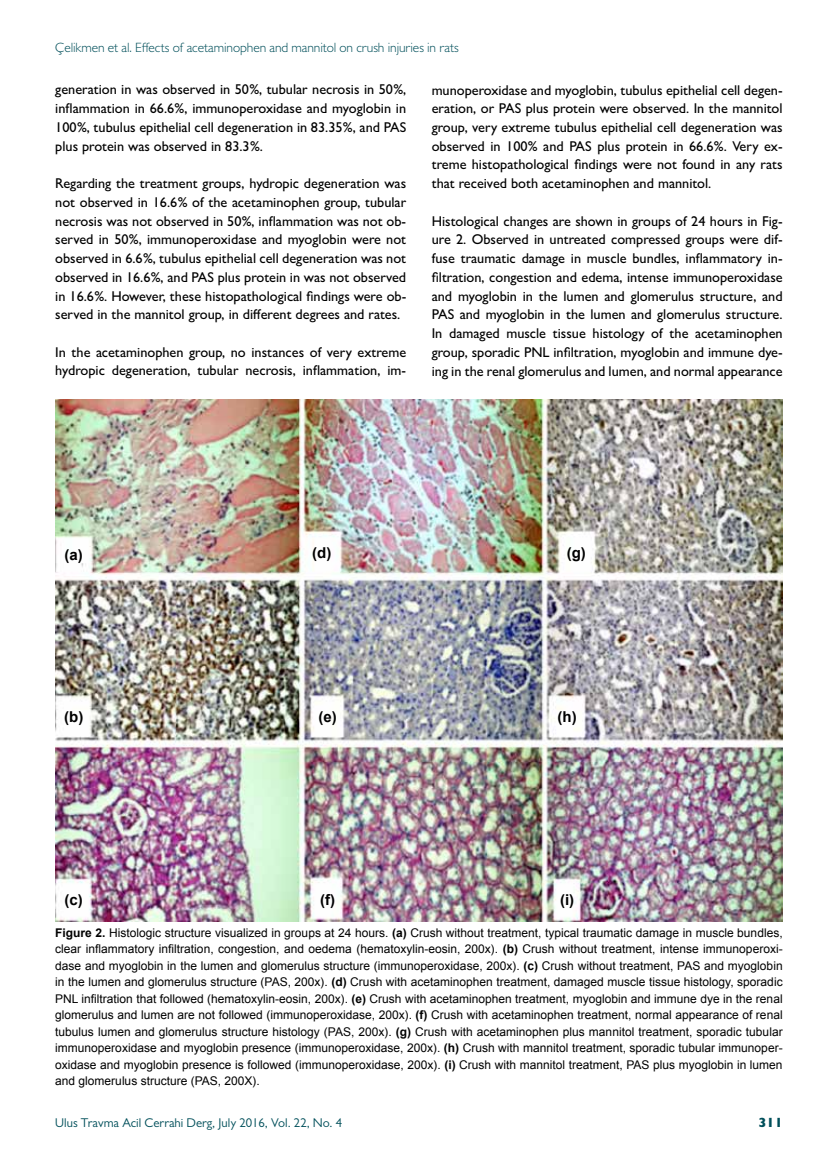
<style>
.page{position:relative;width:838px;height:1170px;background:#fff}
.page>*{position:absolute;margin:0;border:0;box-sizing:border-box;transform-origin:0 0}
.t1{font:700 15px "Arial";color:#000}
.t2{font:500 14.25px/18.8px "Gill Sans MT Pro";color:#000;text-align:justify}
.t3{font:300 13.5px "Gill Sans MT Pro";letter-spacing:-.005em;color:#004f5a}
.t4{font:800 13.5px "Gill Sans MT Pro";color:#004f5a}
.t5{font:12.75px "Gill Sans MT Pro";color:#004f5a}
.t6{font:12px/16.5px "Arial";color:#000;text-align:justify}
.s1{font-weight:700}
</style>
<div class="page">
<img style="left:55px;top:400px;width:727px;height:521px">
<p class="t3" style="left:55px;top:39px;width:405px">Çelikmen et al. Effects of acetaminophen and mannitol on crush injuries in rats</p>
<p class="t2" style="left:55px;top:80px;width:352px">generation in was observed in 50%, tubular necrosis in 50%, inflammation in 66.6%, immunoperoxidase and myoglobin in 100%, tubulus epithelial cell degeneration in 83.35%, and PAS plus protein was observed in 83.3%.</p>
<p class="t2" style="left:55px;top:174px;width:352px">Regarding the treatment groups, hydropic degeneration was not observed in 16.6% of the acetaminophen group, tubular necrosis was not observed in 50%, inflammation was not ob&shy;served in 50%, immunoperoxidase and myoglobin were not observed in 6.6%, tubulus epithelial cell degeneration was not observed in 16.6%, and PAS plus protein in was not observed in 16.6%. However, these histopathological findings were ob&shy;served in the mannitol group, in different degrees and rates.</p>
<p class="t2" style="left:55px;top:342px;width:352px">In the acetaminophen group, no instances of very extreme hydropic degeneration, tubular necrosis, inflammation, im-</p>
<p class="t2" style="left:432px;top:80px;width:352px">munoperoxidase and myoglobin, tubulus epithelial cell degen&shy;eration, or PAS plus protein were observed. In the mannitol group, very extreme tubulus epithelial cell degeneration was observed in 100% and PAS plus protein in 66.6%. Very ex&shy;treme histopathological findings were not found in any rats that received both acetaminophen and mannitol.</p>
<p class="t2" style="left:432px;top:211px;width:352px">Histological changes are shown in groups of 24 hours in Fig&shy;ure 2. Observed in untreated compressed groups were dif&shy;fuse traumatic damage in muscle bundles, inflammatory in&shy;filtration, congestion and edema, intense immunoperoxidase and myoglobin in the lumen and glomerulus structure, and PAS and myoglobin in the lumen and glomerulus structure.<br>In damaged muscle tissue histology of the acetaminophen group, sporadic PNL infiltration, myoglobin and immune dye&shy;ing in the renal glomerulus and lumen, and normal appearance</p>
<p class="t1" style="left:65px;top:546px;width:20px">(a)</p>
<p class="t1" style="left:312px;top:544px;width:21px">(d)</p>
<p class="t1" style="left:566px;top:544px;width:21px">(g)</p>
<p class="t1" style="left:64px;top:708px;width:21px">(b)</p>
<p class="t1" style="left:318px;top:708px;width:20px">(e)</p>
<p class="t1" style="left:557px;top:708px;width:21px">(h)</p>
<p class="t1" style="left:65px;top:891px;width:20px">(c)</p>
<p class="t1" style="left:320px;top:891px;width:16px">(f)</p>
<p class="t1" style="left:560px;top:891px;width:16px">(i)</p>
<p class="t6" style="left:55px;top:924px;width:729px"><span class="s1">Figure 2.</span> Histologic structure visualized in groups at 24 hours. <span class="s1">(a)</span> Crush without treatment, typical traumatic damage in muscle bundles, clear inflammatory infiltration, congestion, and oedema (hematoxylin-eosin, 200x). <span class="s1">(b)</span> Crush without treatment, intense immunoperoxi&shy;dase and myoglobin in the lumen and glomerulus structure (immunoperoxidase, 200x). <span class="s1">(c)</span> Crush without treatment, PAS and myoglobin in the lumen and glomerulus structure (PAS, 200x). <span class="s1">(d)</span> Crush with acetaminophen treatment, damaged muscle tissue histology, sporadic PNL infiltration that followed (hematoxylin-eosin, 200x). <span class="s1">(e)</span> Crush with acetaminophen treatment, myoglobin and immune dye in the renal glomerulus and lumen are not followed (immunoperoxidase, 200x). <span class="s1">(f)</span> Crush with acetaminophen treatment, normal appearance of renal tubulus lumen and glomerulus structure histology (PAS, 200x). <span class="s1">(g)</span> Crush with acetaminophen plus mannitol treatment, sporadic tubular immunoperoxidase and myoglobin presence (immunoperoxidase, 200x). <span class="s1">(h)</span> Crush with mannitol treatment, sporadic tubular immunoper&shy;oxidase and myoglobin presence is followed (immunoperoxidase, 200x). <span class="s1">(i)</span> Crush with mannitol treatment, PAS plus myoglobin in lumen and glomerulus structure (PAS, 200X).</p>
<p class="t5" style="left:55px;top:1115px;width:288px">Ulus Travma Acil Cerrahi Derg, July 2016, Vol. 22, No. 4</p>
<p class="t4" style="left:758px;top:1114px;width:26px">311</p>
</div>
